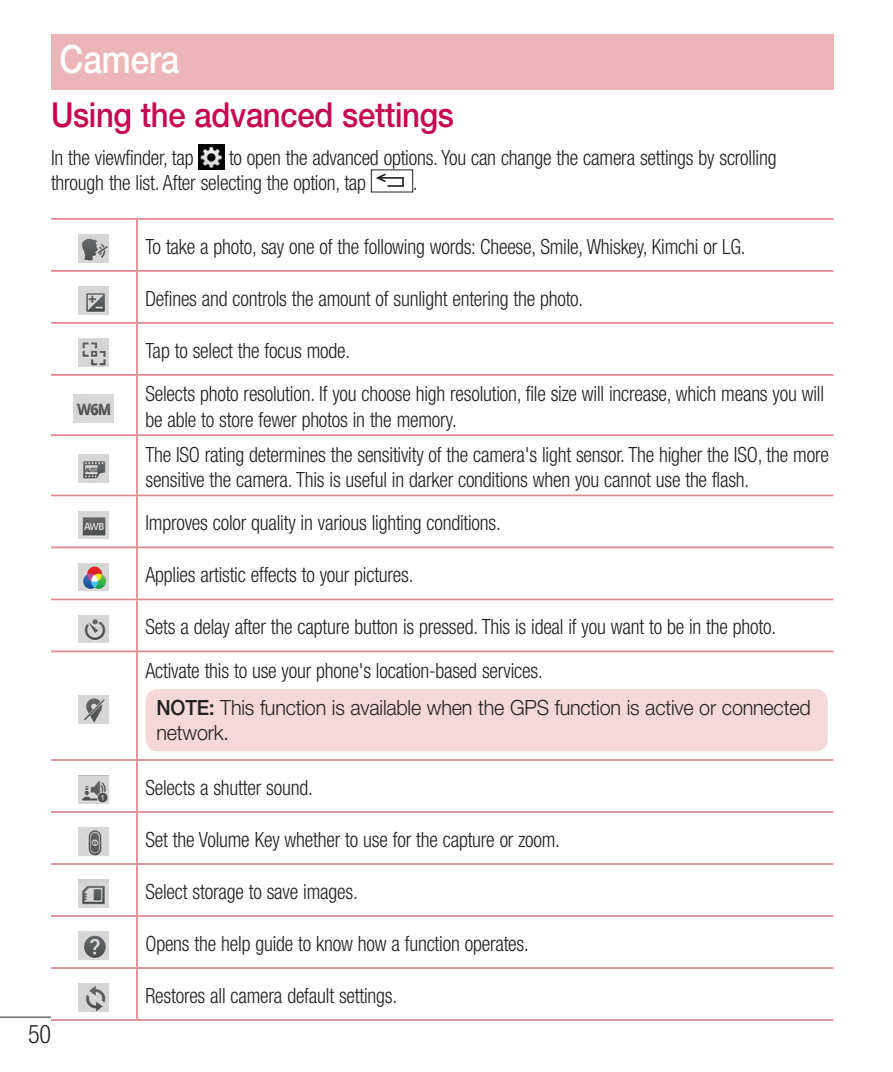
<style>
.page{position:relative;width:893px;height:1072px;background:#fff}
.page>*{position:absolute;margin:0;border:0;box-sizing:border-box;transform-origin:0 0}
.t1{font:500 39px "Helvetica Neue LT Pro";color:#fff;scale:.85 1}
.t2{font:500 34.5px "Helvetica Neue LT Pro";letter-spacing:-.01em;color:#c50750;scale:.9 1}
.t3{font:300 condensed 25.5px "Helvetica Neue LT Pro";color:#231f20;scale:.95 1}
.t4{font:300 condensed 21px/43.5px "Helvetica Neue LT Pro";letter-spacing:-.01em;color:#231f20;scale:.95 1}
.t5{font:300 21px/25.2px "Helvetica Neue LT Pro";letter-spacing:-.01em;color:#231f20;scale:.94 1}
.s1{font-weight:500}
</style>
<div class="page">
<hr style="left:0;top:1016px;width:51px;height:1px;background:#231f20">
<img style="left:199px;top:145px;width:25px;height:25px">
<svg style="left:376px;top:173px;width:28px;height:14px"></svg>
<div style="left:371px;top:169px;width:42px;height:23px;border:1px solid #231f20"></div>
<hr style="left:51px;top:218px;width:782px;height:2px;background:#df8b94">
<hr style="left:136px;top:220px;width:2px;height:50px;background:#df8b94">
<hr style="left:51px;top:270px;width:782px;height:2px;background:#df8b94">
<hr style="left:136px;top:272px;width:2px;height:50px;background:#df8b94">
<hr style="left:51px;top:322px;width:782px;height:2px;background:#df8b94">
<hr style="left:136px;top:324px;width:2px;height:50px;background:#df8b94">
<hr style="left:51px;top:374px;width:782px;height:2px;background:#df8b94">
<hr style="left:136px;top:376px;width:2px;height:58px;background:#df8b94">
<hr style="left:51px;top:434px;width:782px;height:2px;background:#df8b94">
<hr style="left:136px;top:436px;width:2px;height:58px;background:#df8b94">
<hr style="left:51px;top:494px;width:782px;height:2px;background:#df8b94">
<hr style="left:136px;top:496px;width:2px;height:50px;background:#df8b94">
<hr style="left:51px;top:546px;width:782px;height:2px;background:#df8b94">
<hr style="left:136px;top:548px;width:2px;height:50px;background:#df8b94">
<hr style="left:51px;top:598px;width:782px;height:2px;background:#df8b94">
<hr style="left:136px;top:600px;width:2px;height:50px;background:#df8b94">
<hr style="left:51px;top:650px;width:782px;height:2px;background:#df8b94">
<hr style="left:136px;top:652px;width:2px;height:107px;background:#df8b94">
<hr style="left:51px;top:759px;width:782px;height:2px;background:#df8b94">
<hr style="left:136px;top:761px;width:2px;height:50px;background:#df8b94">
<hr style="left:51px;top:811px;width:782px;height:2px;background:#df8b94">
<hr style="left:136px;top:813px;width:2px;height:50px;background:#df8b94">
<hr style="left:51px;top:863px;width:782px;height:1px;background:#df8b94">
<hr style="left:136px;top:864px;width:2px;height:51px;background:#df8b94">
<hr style="left:51px;top:915px;width:782px;height:1px;background:#df8b94">
<hr style="left:136px;top:916px;width:2px;height:51px;background:#df8b94">
<hr style="left:51px;top:967px;width:782px;height:1px;background:#df8b94">
<hr style="left:136px;top:968px;width:2px;height:51px;background:#df8b94">
<hr style="left:51px;top:1019px;width:782px;height:1px;background:#df8b94">
<img style="left:78px;top:235px;width:31px;height:27px">
<img style="left:78px;top:286px;width:31px;height:28px">
<img style="left:78px;top:338px;width:31px;height:28px">
<img style="left:74px;top:395px;width:39px;height:27px">
<img style="left:78px;top:455px;width:31px;height:28px">
<img style="left:78px;top:511px;width:31px;height:28px">
<img style="left:78px;top:563px;width:31px;height:28px">
<img style="left:78px;top:615px;width:31px;height:28px">
<img style="left:78px;top:695px;width:31px;height:28px">
<div style="left:145px;top:689px;width:683px;height:62px;background:#f5d8da;border-radius:13px"></div>
<img style="left:78px;top:775px;width:31px;height:28px">
<img style="left:78px;top:827px;width:31px;height:28px">
<img style="left:78px;top:879px;width:31px;height:28px">
<img style="left:78px;top:931px;width:31px;height:28px">
<img style="left:78px;top:983px;width:31px;height:28px">
<div style="left:51px;top:34px;width:782px;height:55px;background:#ecb6b8"></div>
<h1 class="t1" style="left:60px;top:45px;width:142px">Camera</h1>
<h2 class="t2" style="left:51px;top:102px;width:449px">Using the advanced settings</h2>
<p class="t4" style="left:51px;top:138px;width:152px">In the viewfinder, tap</p>
<p class="t4" style="left:51px;top:147px;width:765px;line-height:25.2px;text-indent:178px">to open the advanced options. You can change the camera settings by scrolling through the list. After selecting the option, tap</p>
<p class="t4" style="left:413px;top:163px;width:7px">.</p>
<p class="t3" style="left:28px;top:1025px;width:26px">50</p>
<p class="t4" style="left:145px;top:227px;width:633px">To take a photo, say one of the following words: Cheese, Smile, Whiskey, Kimchi or LG.</p>
<p class="t4" style="left:145px;top:279px;width:462px">Defines and controls the amount of sunlight entering the photo.</p>
<p class="t4" style="left:145px;top:331px;width:716px">Tap to select the focus mode.<br>Selects photo resolution. If you choose high resolution, file size will increase, which means you will</p>
<p class="t4" style="left:145px;top:404px;width:721px;line-height:35.1px">be able to store fewer photos in the memory.<br>The ISO rating determines the sensitivity of the camera's light sensor. The higher the ISO, the more</p>
<p class="t4" style="left:145px;top:460px;width:637px">sensitive the camera. This is useful in darker conditions when you cannot use the flash.<br>Improves color quality in various lighting conditions.</p>
<p class="t4" style="left:145px;top:555px;width:284px">Applies artistic effects to your pictures.</p>
<p class="t4" style="left:145px;top:607px;width:665px">Sets a delay after the capture button is pressed. This is ideal if you want to be in the photo.<br>Activate this to use your phone's location-based services.</p>
<p class="t5" style="left:156px;top:697px;width:697px"><span class="s1">NOTE:</span> This function is available when the GPS function is active or connected network.</p>
<p class="t4" style="left:145px;top:768px;width:178px">Selects a shutter sound.</p>
<p class="t4" style="left:145px;top:820px;width:438px">Set the Volume Key whether to use for the capture or zoom.</p>
<p class="t4" style="left:145px;top:872px;width:225px">Select storage to save images.</p>
<p class="t4" style="left:145px;top:923px;width:405px">Opens the help guide to know how a function operates.</p>
<p class="t4" style="left:145px;top:975px;width:267px">Restores all camera default settings.</p>
</div>
